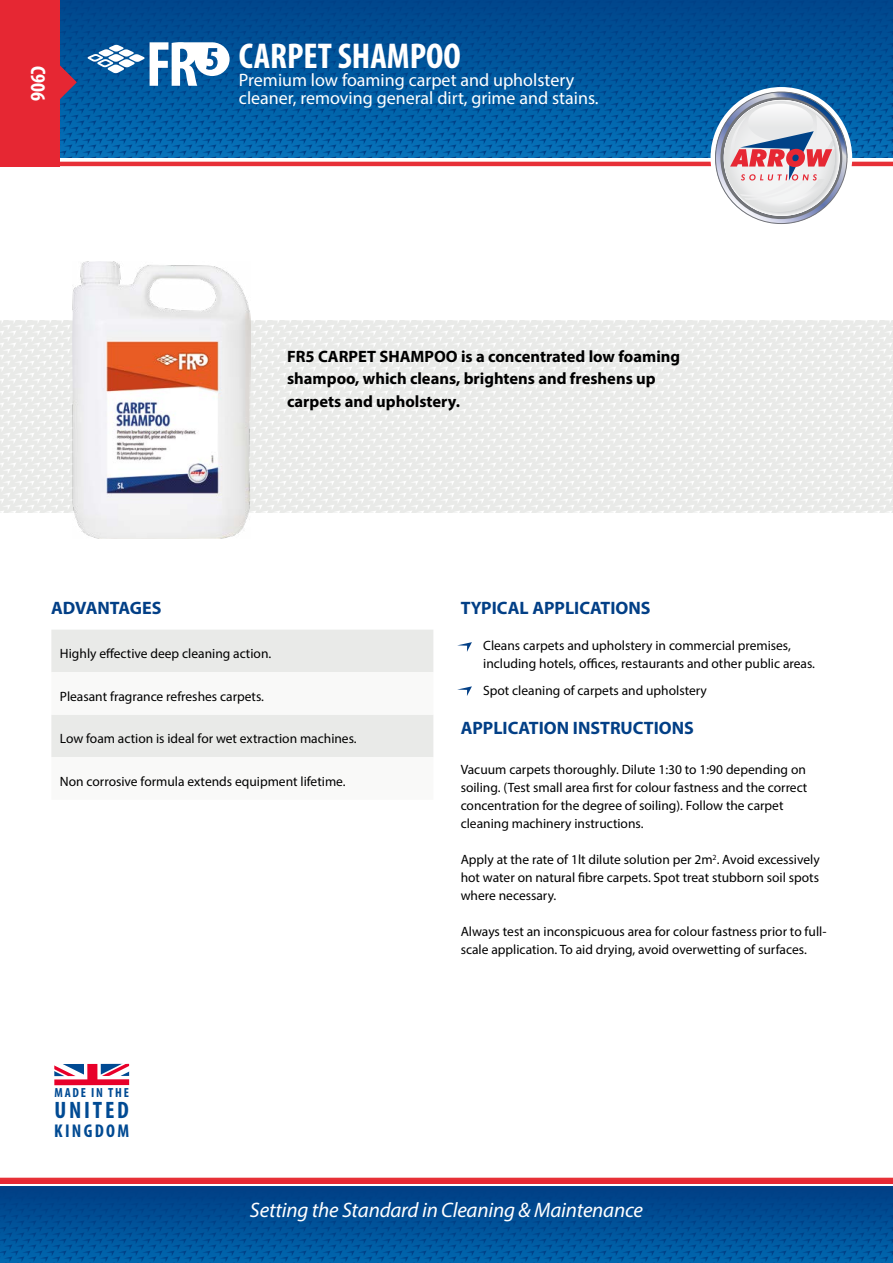
<style>
.page{position:relative;width:893px;height:1263px;background:#fff}
.page>*{position:absolute;margin:0;border:0;box-sizing:border-box;transform-origin:0 0}
.t1{font:700 condensed 36px "Myriad Pro";color:#fff}
.t2{font:700 condensed 23.85px "Myriad Pro";letter-spacing:.115em;color:#004a93}
.t3{font:italic 21px "Myriad Pro";letter-spacing:-.01em;color:#fff}
.t4{font:700 condensed 21px "Myriad Pro";color:#fff}
.t5{font:700 condensed 18.6px "Myriad Pro";letter-spacing:.12em;color:#004a93}
.t6{font:18px/18px "Myriad Pro";color:#fff}
.t7{font:700 18px "Myriad Pro";color:#023f86}
.t8{font:700 16.5px/22.5px "Myriad Pro";color:#000}
.t9{font:13.5px/18px "Myriad Pro";color:#000}
.t10{font:700 condensed 13.2px "Myriad Pro";letter-spacing:.13em;color:#004a93}
</style>
<div class="page">
<hr style="left:0;top:162px;width:893px;height:4px;background:#e73037">
<hr style="left:0;top:1178px;width:893px;height:4px;background:#e73037">
<svg style="left:59px;top:0;width:834px;height:157px;background:#01569c"></svg>
<svg style="left:710px;top:87px;width:142px;height:137px"></svg>
<svg style="left:0;top:1187px;width:893px;height:76px;background:#005096"></svg>
<svg style="left:0;top:321px;width:893px;height:192px;fill:#e9eae8"></svg>
<div style="left:0;top:0;width:59px;height:166px;background:#e62733"></div>
<svg style="left:59px;top:63px;width:18px;height:39px"></svg>
<img style="left:72px;top:262px;width:179px;height:277px">
<svg style="left:457px;top:642px;width:15px;height:10px"></svg>
<svg style="left:457px;top:686px;width:15px;height:10px"></svg>
<svg style="left:54px;top:1064px;width:75px;height:21px"></svg>
<div style="left:51px;top:630px;width:382px;height:42px;background:#e9eae8"></div>
<div style="left:51px;top:715px;width:382px;height:42px;background:#e9eae8"></div>
<svg style="left:88px;top:42px;width:142px;height:44px"></svg>
<hr style="left:0;top:1180px;width:893px;height:3px;background:#e62733">
<h3 class="t4" style="left:51px;top:66px;width:37px;rotate:90deg">C906</h3>
<h1 class="t1" style="left:239px;top:33px;width:223px">CARPET SHAMPOO</h1>
<h3 class="t6" style="left:239px;top:70px;width:361px">Premium low foaming carpet and upholstery cleaner, removing general dirt, grime and stains.</h3>
<p class="t8" style="left:287px;top:344px;width:395px">FR5 CARPET SHAMPOO is a concentrated low foaming shampoo, which cleans, brightens and freshens up carpets and upholstery.</p>
<h3 class="t7" style="left:51px;top:596px;width:112px">ADVANTAGES</h3>
<h3 class="t7" style="left:461px;top:596px;width:191px">TYPICAL APPLICATIONS</h3>
<p class="t9" style="left:483px;top:636px;width:333px">Cleans carpets and upholstery in commercial premises, including hotels, offices, restaurants and other public areas.</p>
<p class="t9" style="left:483px;top:681px;width:225px">Spot cleaning of carpets and upholstery</p>
<h3 class="t7" style="left:461px;top:716px;width:235px">APPLICATION INSTRUCTIONS</h3>
<p class="t9" style="left:461px;top:760px;width:348px">Vacuum carpets thoroughly. Dilute 1:30 to 1:90 depending on soiling. (Test small area first for colour fastness and the correct concentration for the degree of soiling). Follow the carpet cleaning machinery instructions.</p>
<p class="t9" style="left:461px;top:850px;width:361px;text-align:justify">Apply at the rate of 1lt dilute solution per 2m<sup>2</sup>. Avoid excessively hot water on natural fibre carpets. Spot treat stubborn soil spots where necessary.</p>
<p class="t9" style="left:461px;top:922px;width:367px">Always test an inconspicuous area for colour fastness prior to full&shy;scale application. To aid drying, avoid overwetting of surfaces.</p>
<p class="t9" style="left:60px;top:644px;width:213px">Highly effective deep cleaning action.</p>
<p class="t9" style="left:60px;top:687px;width:206px">Pleasant fragrance refreshes carpets.</p>
<p class="t9" style="left:60px;top:729px;width:298px">Low foam action is ideal for wet extraction machines.</p>
<p class="t9" style="left:60px;top:772px;width:287px">Non corrosive formula extends equipment lifetime.</p>
<p class="t10" style="left:55px;top:1085px;width:76px">MADE IN THE</p>
<h2 class="t2" style="left:54px;top:1095px;width:76px">UNITED</h2>
<h3 class="t5" style="left:54px;top:1119px;width:76px">KINGDOM</h3>
<h3 class="t3" style="left:250px;top:1197px;width:395px">Setting the Standard in Cleaning &amp; Maintenance</h3>
</div>
